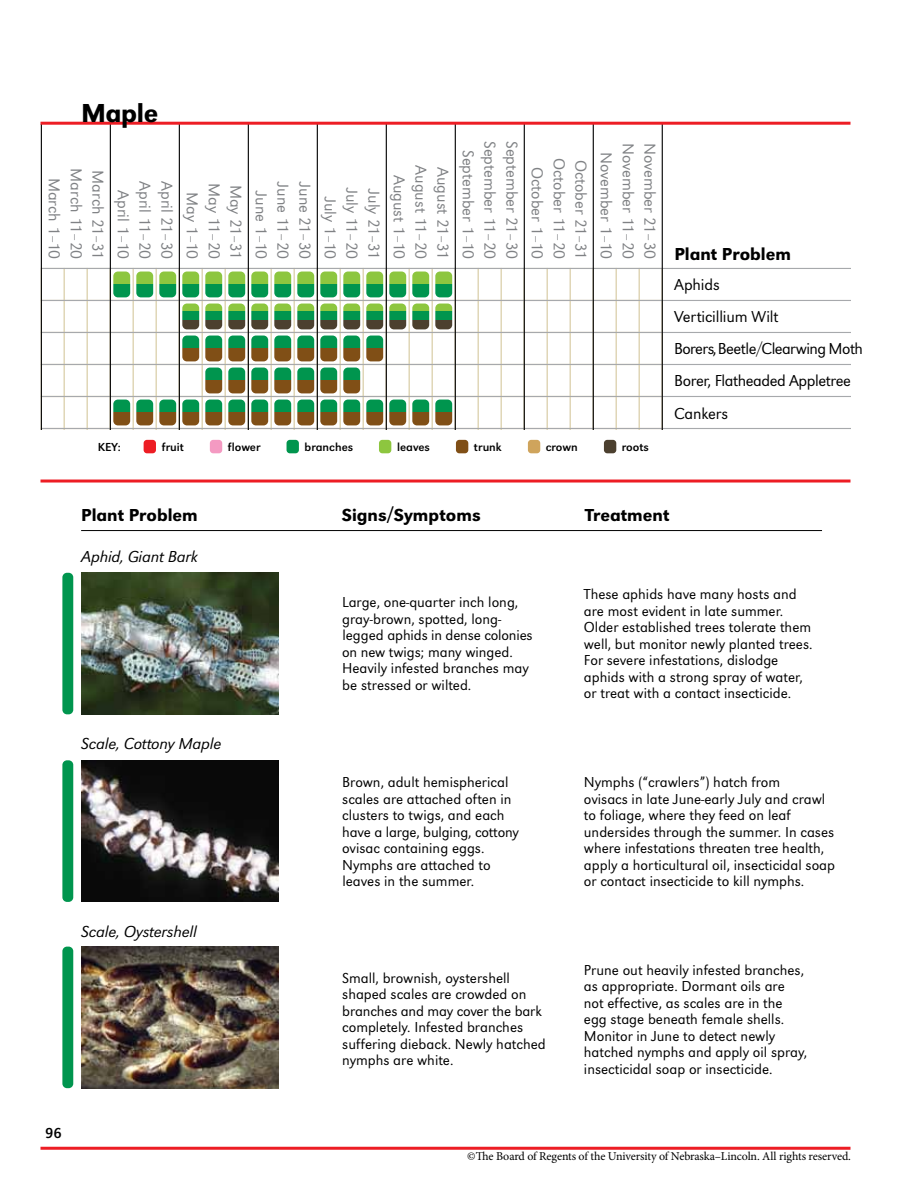
<style>
.page{position:relative;width:918px;height:1188px;background:#fff}
.page>*{position:absolute;margin:0;border:0;box-sizing:border-box;transform-origin:0 0}
.t1{font:500 27px "URW Grotesk T";letter-spacing:-.015em;color:#000}
.t2{font:500 18px "URW Grotesk T";color:#000}
.t3{font:300 16.5px/21.8px "URW Grotesk T";color:#808285;text-align:center}
.t4{font:300 16.5px/32.1px "URW Grotesk T";letter-spacing:-.025em;color:#000}
.t5{font:italic 300 16.5px "URW Grotesk T";letter-spacing:-.01em;color:#000}
.t6{font:300 15px/16.5px "URW Grotesk T";color:#000}
.t7{font:15px "URW Grotesk T";color:#000}
.t8{font:12.15px "URW Grotesk T";color:#000}
.t9{font:12px "Minion Pro";letter-spacing:-.01em;color:#000}
</style>
<div class="page">
<svg style="left:42px;top:125px;width:620px;height:143px"></svg>
<div style="left:41px;top:124px;width:23px;height:143px;background:#fff"></div>
<div style="left:133px;top:124px;width:23px;height:143px;background:#fff"></div>
<div style="left:179px;top:124px;width:23px;height:143px;background:#fff"></div>
<div style="left:225px;top:124px;width:23px;height:143px;background:#fff"></div>
<div style="left:271px;top:124px;width:23px;height:143px;background:#fff"></div>
<div style="left:317px;top:124px;width:23px;height:143px;background:#fff"></div>
<div style="left:363px;top:124px;width:23px;height:143px;background:#fff"></div>
<div style="left:409px;top:124px;width:23px;height:143px;background:#fff"></div>
<div style="left:455px;top:124px;width:23px;height:143px;background:#fff"></div>
<div style="left:501px;top:124px;width:23px;height:143px;background:#fff"></div>
<div style="left:547px;top:124px;width:23px;height:143px;background:#fff"></div>
<div style="left:593px;top:124px;width:23px;height:143px;background:#fff"></div>
<div style="left:639px;top:124px;width:23px;height:143px;background:#fff"></div>
<svg style="left:41px;top:269px;width:622px;height:161px"></svg>
<hr style="left:41px;top:300px;width:809px;height:1px;background:#a7a9ac">
<hr style="left:41px;top:332px;width:809px;height:1px;background:#a7a9ac">
<hr style="left:41px;top:364px;width:809px;height:1px;background:#a7a9ac">
<hr style="left:41px;top:396px;width:809px;height:1px;background:#a7a9ac">
<hr style="left:41px;top:428px;width:809px;height:1px;background:#a7a9ac">
<hr style="left:41px;top:268px;width:809px;height:1px;background:#a7a9ac">
<hr style="left:110px;top:124px;width:1px;height:305px;background:#000">
<hr style="left:179px;top:124px;width:1px;height:305px;background:#000">
<hr style="left:248px;top:124px;width:1px;height:305px;background:#000">
<hr style="left:317px;top:124px;width:1px;height:305px;background:#000">
<hr style="left:386px;top:124px;width:1px;height:305px;background:#000">
<hr style="left:455px;top:124px;width:1px;height:305px;background:#000">
<hr style="left:524px;top:124px;width:1px;height:305px;background:#000">
<hr style="left:593px;top:124px;width:1px;height:305px;background:#000">
<hr style="left:662px;top:124px;width:1px;height:305px;background:#000">
<hr style="left:41px;top:124px;width:1px;height:305px;background:#000">
<svg style="left:62px;top:572px;width:20px;height:143px"></svg>
<svg style="left:62px;top:760px;width:12px;height:142px;background:#1ba060"></svg>
<svg style="left:62px;top:946px;width:20px;height:143px"></svg>
<hr style="left:40px;top:122px;width:810px;height:3px;background:#ed1d24">
<hr style="left:40px;top:1147px;width:810px;height:3px;background:#ed1d24">
<div style="left:144px;top:440px;width:12px;height:13px;background:#ed1d24;border-radius:3px"></div>
<div style="left:210px;top:440px;width:12px;height:13px;background:#f49ac2;border-radius:3px"></div>
<div style="left:287px;top:440px;width:12px;height:13px;background:#00954e;border-radius:3px"></div>
<div style="left:379px;top:440px;width:12px;height:13px;background:#8dc63f;border-radius:3px"></div>
<div style="left:456px;top:440px;width:12px;height:13px;background:#804f16;border-radius:3px"></div>
<div style="left:528px;top:440px;width:12px;height:13px;background:#cfa45c;border-radius:3px"></div>
<div style="left:604px;top:440px;width:12px;height:13px;background:#4c402f;border-radius:3px"></div>
<img style="left:81px;top:946px;width:197px;height:142px">
<hr style="left:40px;top:480px;width:810px;height:3px;background:#ed1d24">
<hr style="left:81px;top:530px;width:741px;height:1px;background:#000">
<img style="left:81px;top:573px;width:197px;height:141px">
<img style="left:81px;top:760px;width:197px;height:142px">
<h1 class="t1" style="left:81px;top:97px;width:79px">Maple</h1>
<p class="t3" style="left:109px;top:168px;width:93px;rotate:90deg">March 21–31<br>March 11–20<br>March 1–10</p>
<p class="t3" style="left:178px;top:181px;width:80px;rotate:90deg">April 21–30<br>April 11–20<br>April 1–10</p>
<p class="t3" style="left:247px;top:183px;width:78px;rotate:90deg">May 21–31<br>May 11–20<br>May 1–10</p>
<p class="t3" style="left:316px;top:182px;width:79px;rotate:90deg">June 21–30<br>June 11–20<br>June 1–10</p>
<p class="t3" style="left:385px;top:188px;width:73px;rotate:90deg">July 21–31<br>July 11–20<br>July 1–10</p>
<p class="t3" style="left:454px;top:165px;width:96px;rotate:90deg">August 21–31<br>August 11–20<br>August 1–10</p>
<p class="t3" style="left:523px;top:141px;width:120px;rotate:90deg">September 21–30<br>September 11–20<br>September 1–10</p>
<p class="t3" style="left:592px;top:158px;width:103px;rotate:90deg">October 21–31<br>October 11–20<br>October 1–10</p>
<p class="t3" style="left:661px;top:143px;width:118px;rotate:90deg">November 21–30<br>November 11–20<br>November 1–10</p>
<p class="t8" style="left:98px;top:440px;width:24px">KEY:</p>
<p class="t8" style="left:162px;top:440px;width:24px">fruit</p>
<p class="t8" style="left:228px;top:440px;width:34px">flower</p>
<p class="t8" style="left:305px;top:440px;width:50px">branches</p>
<p class="t8" style="left:397px;top:440px;width:34px">leaves</p>
<p class="t8" style="left:474px;top:440px;width:29px">trunk</p>
<p class="t8" style="left:546px;top:440px;width:34px">crown</p>
<p class="t8" style="left:622px;top:440px;width:29px">roots</p>
<p class="t2" style="left:674px;top:244px;width:118px">Plant Problem</p>
<p class="t4" style="left:674px;top:269px;width:190px">Aphids<br>Verticillium Wilt<br>Borers, Beetle/Clearwing Moth<br>Borer, Flatheaded Appletree<br>Cankers</p>
<p class="t2" style="left:81px;top:504px;width:118px">Plant Problem</p>
<p class="t2" style="left:342px;top:504px;width:141px">Signs/Symptoms</p>
<p class="t2" style="left:585px;top:504px;width:86px">Treatment</p>
<p class="t5" style="left:81px;top:547px;width:118px">Aphid, Giant Bark</p>
<p class="t5" style="left:81px;top:734px;width:142px">Scale, Cottony Maple</p>
<p class="t5" style="left:81px;top:922px;width:117px">Scale, Oystershell</p>
<p class="t7" style="left:45px;top:1124px;width:18px">96</p>
<p class="t6" style="left:342px;top:594px;width:192px">Large, one-quarter inch long, gray-brown, spotted, long&shy;legged aphids in dense colonies on new twigs; many winged.<br>Heavily infested branches may be stressed or wilted.</p>
<p class="t6" style="left:342px;top:774px;width:178px">Brown, adult hemispherical scales are attached often in clusters to twigs, and each have a large, bulging, cottony ovisac containing eggs.<br>Nymphs are attached to leaves in the summer.</p>
<p class="t6" style="left:342px;top:969px;width:205px">Small, brownish, oystershell shaped scales are crowded on branches and may cover the bark completely. Infested branches suffering dieback. Newly hatched nymphs are white.</p>
<p class="t6" style="left:584px;top:586px;width:230px">These aphids have many hosts and are most evident in late summer.<br>Older established trees tolerate them well, but monitor newly planted trees.<br>For severe infestations, dislodge aphids with a strong spray of water, or treat with a contact insecticide.</p>
<p class="t6" style="left:584px;top:774px;width:253px">Nymphs (“crawlers”) hatch from<br>ovisacs in late June-early July and crawl to foliage, where they feed on leaf undersides through the summer. In cases where infestations threaten tree health, apply a horticultural oil, insecticidal soap or contact insecticide to kill nymphs.</p>
<p class="t6" style="left:584px;top:961px;width:225px">Prune out heavily infested branches, as appropriate. Dormant oils are not effective, as scales are in the egg stage beneath female shells.<br>Monitor in June to detect newly hatched nymphs and apply oil spray, insecticidal soap or insecticide.</p>
<p class="t9" style="left:467px;top:1148px;width:385px">©The Board of Regents of the University of Nebraska–Lincoln. All rights reserved.</p>
</div>
